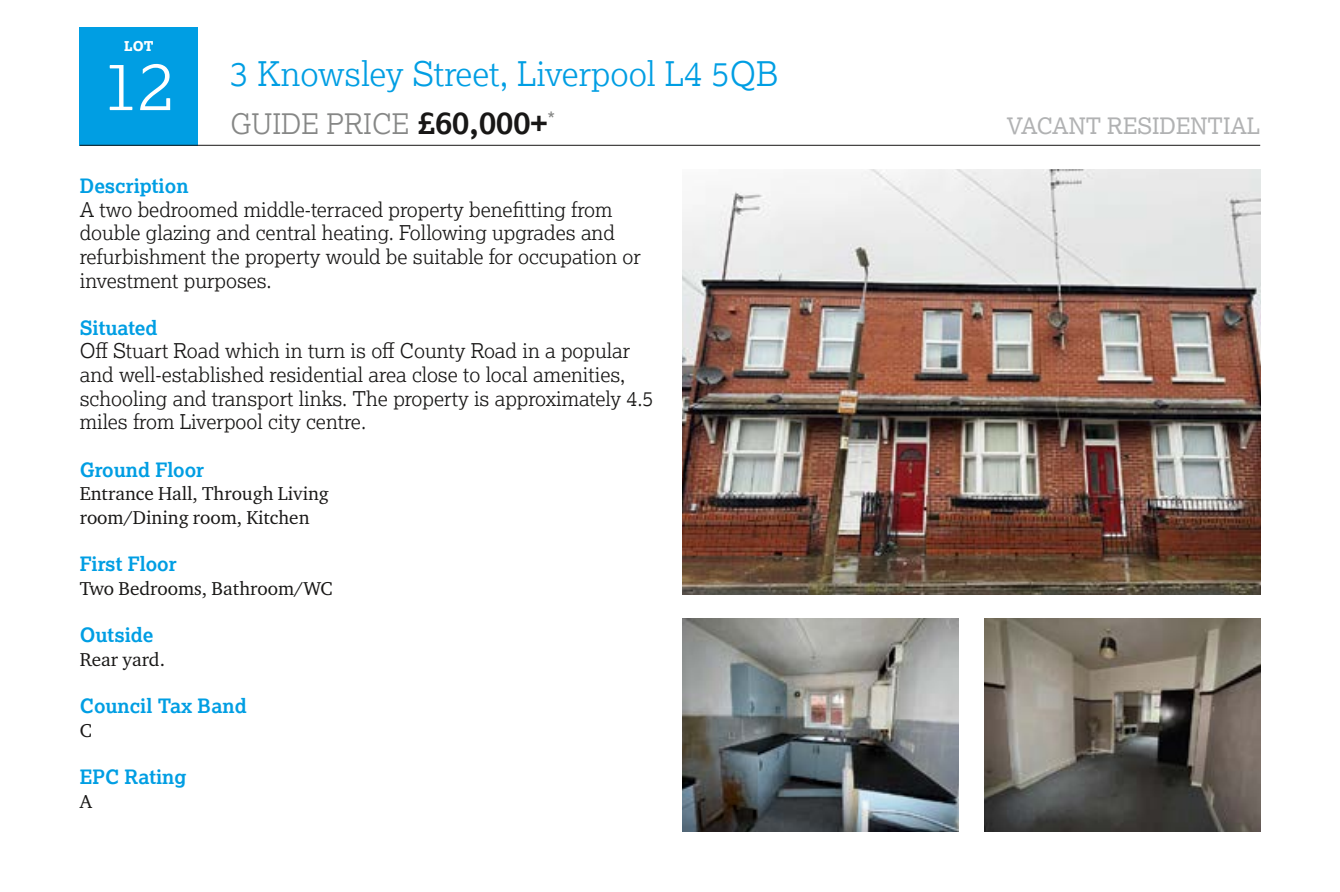
<style>
.page{position:relative;width:1340px;height:892px;background:#fff}
.page>*{position:absolute;margin:0;border:0;box-sizing:border-box;transform-origin:0 0}
.t1{font:300 67.5px "Lexia";color:#fff}
.t2{font:300 33.75px "Lexia";color:#009ee3}
.t3{font:300 28.12px "Lexia";color:#868786}
.t4{font:22.5px "Lexia";color:#b1b2b3}
.t5{font:300 20.25px/23.6px "Lexia";color:#181716}
.t6{font:20.25px "Lexia";color:#868786}
.t7{font:700 19.8px "Lexia";color:#009ee3}
.t8{font:19.12px/23.6px "Charter ITC Pro";color:#181716}
.t9{font:800 13.5px "Lexia";color:#fff}
.s1{font-weight:700;font-size:31.5px;color:#181716}
</style>
<div class="page">
<div style="left:80px;top:27px;width:118px;height:118px;background:#009ee3"></div>
<hr style="left:80px;top:145px;width:1180px;height:1px;background:#181716">
<img style="left:682px;top:618px;width:276px;height:213px">
<img style="left:984px;top:618px;width:276px;height:213px">
<img style="left:682px;top:169px;width:578px;height:425px">
<p class="t9" style="left:124px;top:37px;width:31px">LOT</p>
<h1 class="t1" style="left:103px;top:43px;width:74px">12</h1>
<h2 class="t2" style="left:230px;top:53px;width:549px">3 Knowsley Street, Liverpool L4 5QB</h2>
<h3 class="t3" style="left:230px;top:106px;width:318px">GUIDE PRICE <span class="s1">£60,000+</span></h3>
<p class="t4" style="left:1006px;top:111px;width:255px">VACANT RESIDENTIAL</p>
<p class="t6" style="left:547px;top:107px;width:9px">*</p>
<p class="t7" style="left:80px;top:173px;width:110px">Description</p>
<p class="t5" style="left:80px;top:197px;width:562px">A two bedroomed middle-terraced property benefitting from double glazing and central heating. Following upgrades and refurbishment the property would be suitable for occupation or investment purposes.</p>
<p class="t7" style="left:80px;top:315px;width:79px">Situated</p>
<p class="t5" style="left:80px;top:338px;width:575px">Off Stuart Road which in turn is off County Road in a popular and well-established residential area close to local amenities, schooling and transport links. The property is approximately 4.5 miles from Liverpool city centre.</p>
<p class="t7" style="left:80px;top:457px;width:126px">Ground Floor</p>
<p class="t8" style="left:80px;top:481px;width:251px">Entrance Hall, Through Living room/Dining room, Kitchen</p>
<p class="t7" style="left:80px;top:551px;width:98px">First Floor</p>
<p class="t8" style="left:80px;top:576px;width:254px">Two Bedrooms, Bathroom/WC</p>
<p class="t7" style="left:80px;top:622px;width:75px">Outside</p>
<p class="t8" style="left:80px;top:647px;width:87px">Rear yard.</p>
<p class="t7" style="left:80px;top:693px;width:168px">Council Tax Band</p>
<p class="t8" style="left:80px;top:717px;width:14px">C</p>
<p class="t7" style="left:80px;top:764px;width:108px">EPC Rating</p>
<p class="t8" style="left:80px;top:788px;width:14px">A</p>
</div>
